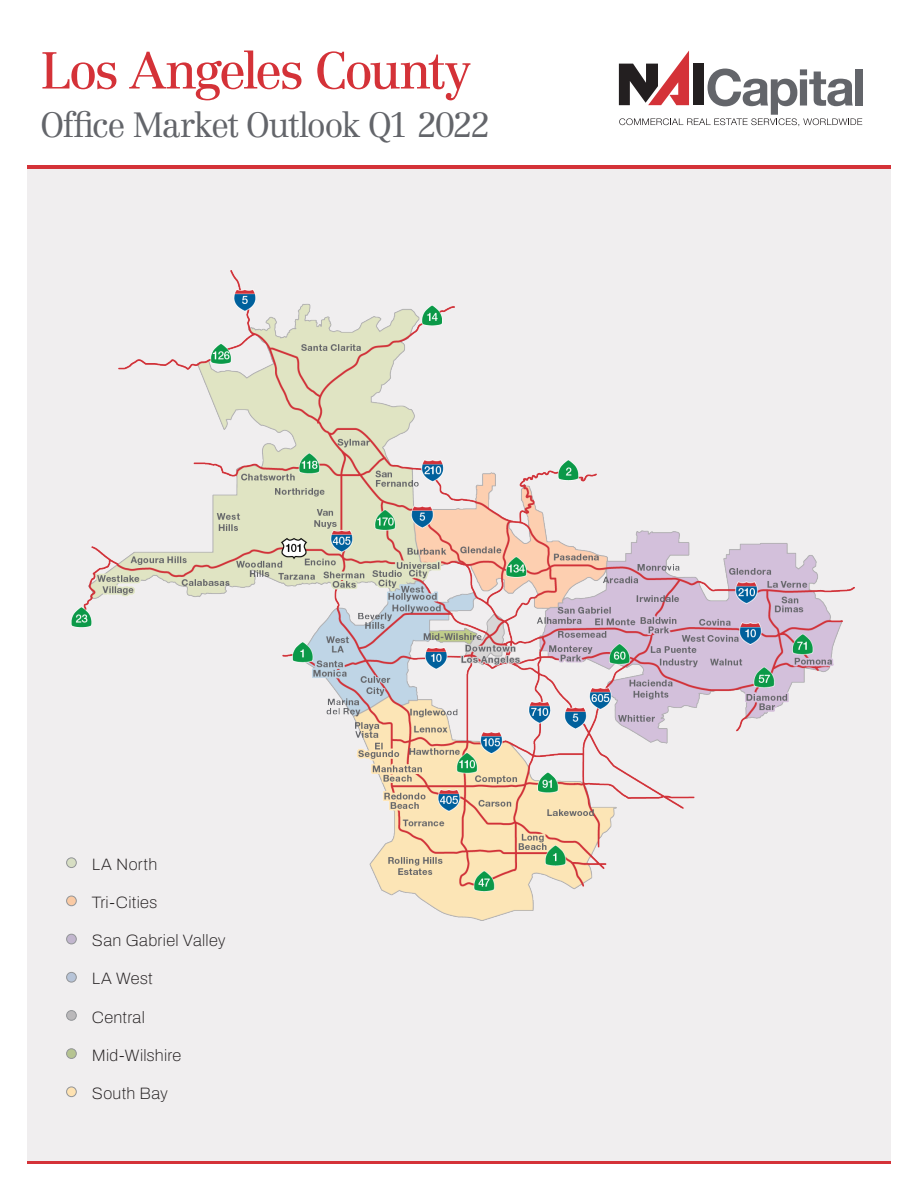
<style>
.page{position:relative;width:918px;height:1188px;background:#fff}
.page>*{position:absolute;margin:0;border:0;box-sizing:border-box;transform-origin:0 0}
.t1{font:51px "Centennial LT Std";letter-spacing:-.045em;color:#d43238}
.t2{font:300 34.5px "Centennial LT Std";letter-spacing:-.045em;color:#63656a}
.t3{font:100 16.5px "Archivo";letter-spacing:.02em;color:#231f20}
</style>
<div class="page">
<div style="left:856px;top:69px;width:7px;height:37px;background:#63656a"></div>
<svg style="left:619px;top:51px;width:243px;height:75px"></svg>
<div style="left:27px;top:169px;width:864px;height:992px;background:#f0eeef"></div>
<img style="left:71px;top:270px;width:783px;height:650px">
<hr style="left:27px;top:1161px;width:864px;height:2px;background:#d43238">
<div style="left:67px;top:1049px;width:9px;height:9px;background:#b6c491;border-radius:50%"></div>
<div style="left:66px;top:1048px;width:11px;height:11px;border:1px solid #939598;border-radius:50%"></div>
<div style="left:67px;top:1011px;width:9px;height:9px;background:#bab8ba;border-radius:50%"></div>
<div style="left:66px;top:1010px;width:11px;height:11px;border:1px solid #939598;border-radius:50%"></div>
<div style="left:67px;top:1087px;width:9px;height:10px;background:#fee2b2;border-radius:50%"></div>
<div style="left:66px;top:1087px;width:11px;height:10px;border:1px solid #939598;border-radius:50%"></div>
<div style="left:67px;top:934px;width:9px;height:10px;background:#c2b6ce;border-radius:50%"></div>
<div style="left:66px;top:934px;width:11px;height:10px;border:1px solid #939598;border-radius:50%"></div>
<div style="left:67px;top:972px;width:9px;height:10px;background:#b7c4d8;border-radius:50%"></div>
<div style="left:66px;top:972px;width:11px;height:10px;border:1px solid #939598;border-radius:50%"></div>
<div style="left:67px;top:896px;width:9px;height:10px;background:#facaa4;border-radius:50%"></div>
<div style="left:66px;top:896px;width:11px;height:10px;border:1px solid #939598;border-radius:50%"></div>
<div style="left:67px;top:858px;width:9px;height:10px;background:#d7dec3;border-radius:50%"></div>
<div style="left:66px;top:857px;width:11px;height:11px;border:1px solid #939598;border-radius:50%"></div>
<hr style="left:27px;top:165px;width:864px;height:4px;background:#d43238">
<h1 class="t1" style="left:40px;top:40px;width:432px">Los Angeles County</h1>
<h2 class="t2" style="left:40px;top:104px;width:451px">Office Market Outlook Q1 2022</h2>
<p class="t3" style="left:92px;top:852px;width:67px">LA North</p>
<p class="t3" style="left:92px;top:890px;width:67px">Tri-Cities</p>
<p class="t3" style="left:92px;top:928px;width:136px">San Gabriel Valley</p>
<p class="t3" style="left:92px;top:966px;width:62px">LA West</p>
<p class="t3" style="left:92px;top:1005px;width:55px">Central</p>
<p class="t3" style="left:92px;top:1043px;width:91px">Mid-Wilshire</p>
<p class="t3" style="left:92px;top:1081px;width:78px">South Bay</p>
</div>
